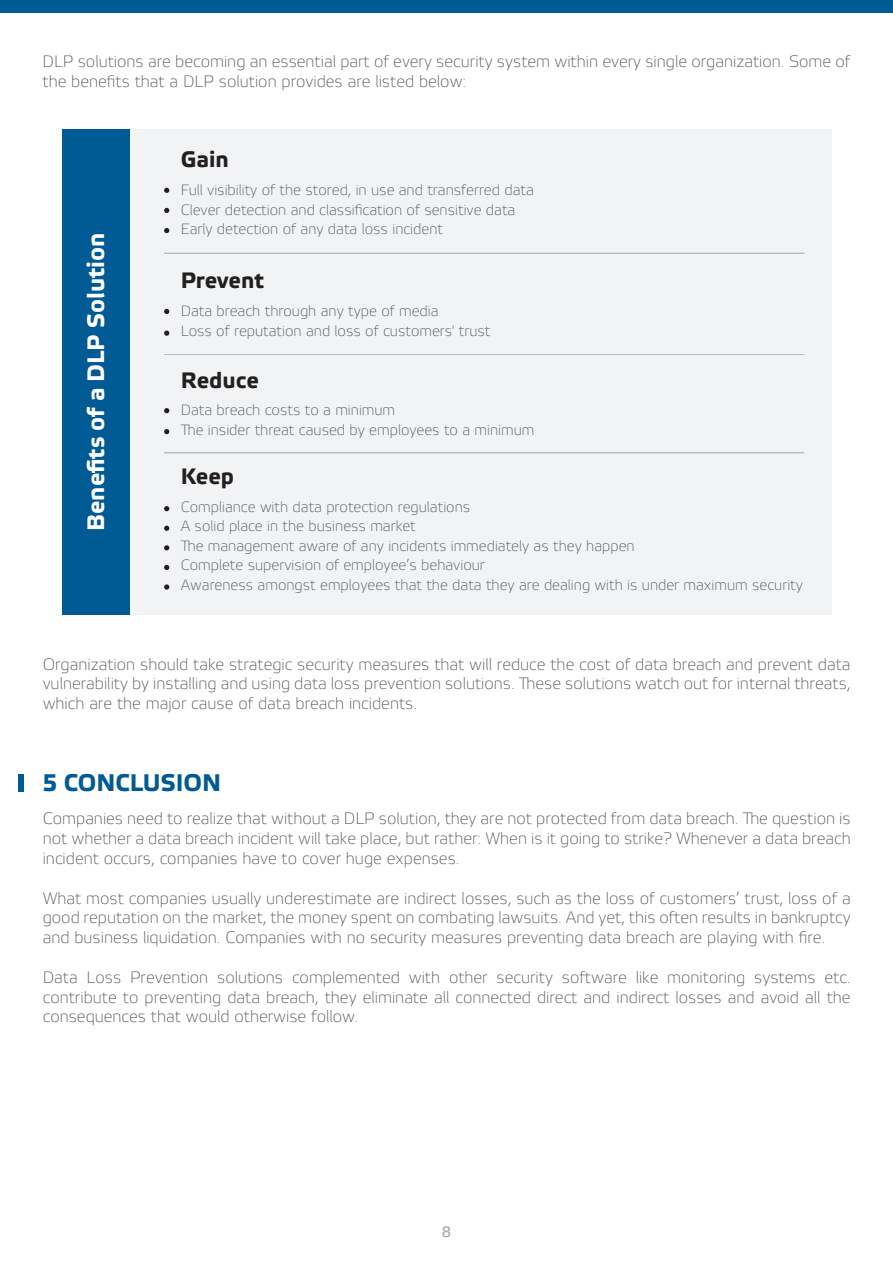
<style>
.page{position:relative;width:893px;height:1263px;background:#fff}
.page>*{position:absolute;margin:0;border:0;box-sizing:border-box;transform-origin:0 0}
.t1{font:700 24px "Etelka Text";color:#005a93}
.t2{font:700 23.85px "Etelka Text";color:#fff}
.t3{font:700 22.35px "Etelka Text";color:#231f20}
.t4{font:100 16.5px/19.8px "Etelka";color:#57585a;text-align:justify}
.t5{font:15px "Etelka Text";color:#a8a9ad}
.t6{font:100 14.85px/19.6px "Etelka";color:#57585a}
</style>
<div class="page">
<div style="left:0;top:0;width:893px;height:13px;background:#005a93"></div>
<div style="left:125px;top:130px;width:706px;height:485px;background:#f2f3f4"></div>
<div style="left:62px;top:130px;width:67px;height:485px;background:#005a93"></div>
<svg style="left:164px;top:506px;width:5px;height:5px"></svg>
<svg style="left:164px;top:526px;width:5px;height:5px"></svg>
<svg style="left:164px;top:565px;width:5px;height:5px"></svg>
<svg style="left:164px;top:545px;width:5px;height:5px"></svg>
<svg style="left:164px;top:584px;width:5px;height:6px"></svg>
<svg style="left:164px;top:408px;width:5px;height:5px"></svg>
<svg style="left:164px;top:429px;width:5px;height:5px"></svg>
<svg style="left:164px;top:188px;width:5px;height:5px"></svg>
<svg style="left:164px;top:208px;width:5px;height:5px"></svg>
<svg style="left:164px;top:228px;width:5px;height:5px"></svg>
<svg style="left:164px;top:309px;width:5px;height:5px"></svg>
<svg style="left:164px;top:331px;width:5px;height:5px"></svg>
<hr style="left:164px;top:453px;width:640px;height:1px;background:#57585a">
<hr style="left:164px;top:354px;width:640px;height:1px;background:#57585a">
<hr style="left:164px;top:253px;width:640px;height:1px;background:#57585a">
<div style="left:19px;top:774px;width:5px;height:17px;background:#005a93"></div>
<p class="t4" style="left:43px;top:53px;width:809px">DLP solutions are becoming an essential part of every security system within every single organization. Some of the benefits that a DLP solution provides are listed below:</p>
<h2 class="t2" style="left:81px;top:531px;width:299px;rotate:-90deg">Benefits of a DLP Solution</h2>
<h3 class="t3" style="left:181px;top:145px;width:50px">Gain</h3>
<p class="t6" style="left:181px;top:181px;width:355px">Full visibility of the stored, in use and transferred data<br>Clever detection and classification of sensitive data<br>Early detection of any data loss incident</p>
<h3 class="t3" style="left:181px;top:267px;width:85px">Prevent</h3>
<p class="t6" style="left:181px;top:302px;width:311px">Data breach through any type of media<br>Loss of reputation and loss of customers' trust</p>
<h3 class="t3" style="left:181px;top:366px;width:80px">Reduce</h3>
<p class="t6" style="left:196px;top:401px;width:340px;text-indent:-15px">Data breach costs to a minimum<br>e insider threat caused by employees to a minimum</p>
<h3 class="t3" style="left:181px;top:462px;width:55px">Keep</h3>
<p class="t6" style="left:181px;top:497px;width:291px">Compliance with data protection regulations<br>A solid place in the business market</p>
<p class="t6" style="left:181px;top:537px;width:624px;text-indent:15px">e management aware of any incidents immediately as they happen<br>Complete supervision of employee’s behaviour<br>Awareness amongst employees that the data they are dealing with is under maximum security</p>
<p class="t4" style="left:43px;top:655px;width:809px">Organization should take strategic security measures that will reduce the cost of data breach and prevent data vulnerability by installing and using data loss prevention solutions. These solutions watch out for internal threats, which are the major cause of data breach incidents.</p>
<h1 class="t1" style="left:43px;top:768px;width:180px">5 Conclusion</h1>
<p class="t4" style="left:43px;top:810px;width:809px">Companies need to realize that without a DLP solution, they are not protected from data breach. The question is not whether a data breach incident will take place, but rather: When is it going to strike? Whenever a data breach incident occurs, companies have to cover huge expenses.</p>
<p class="t4" style="left:43px;top:889px;width:809px">What most companies usually underestimate are indirect losses, such as the loss of customers’ trust, loss of a good reputation on the market, the money spent on combating lawsuits. And yet, this often results in bankruptcy and business liquidation. Companies with no security measures preventing data breach are playing with fire.</p>
<p class="t4" style="left:43px;top:968px;width:809px">Data Loss Prevention solutions complemented with other security software like monitoring systems etc. contribute to preventing data breach, they eliminate all connected direct and indirect losses and avoid all the consequences that would otherwise follow.</p>
<p class="t5" style="left:442px;top:1222px;width:11px">8</p>
</div>
